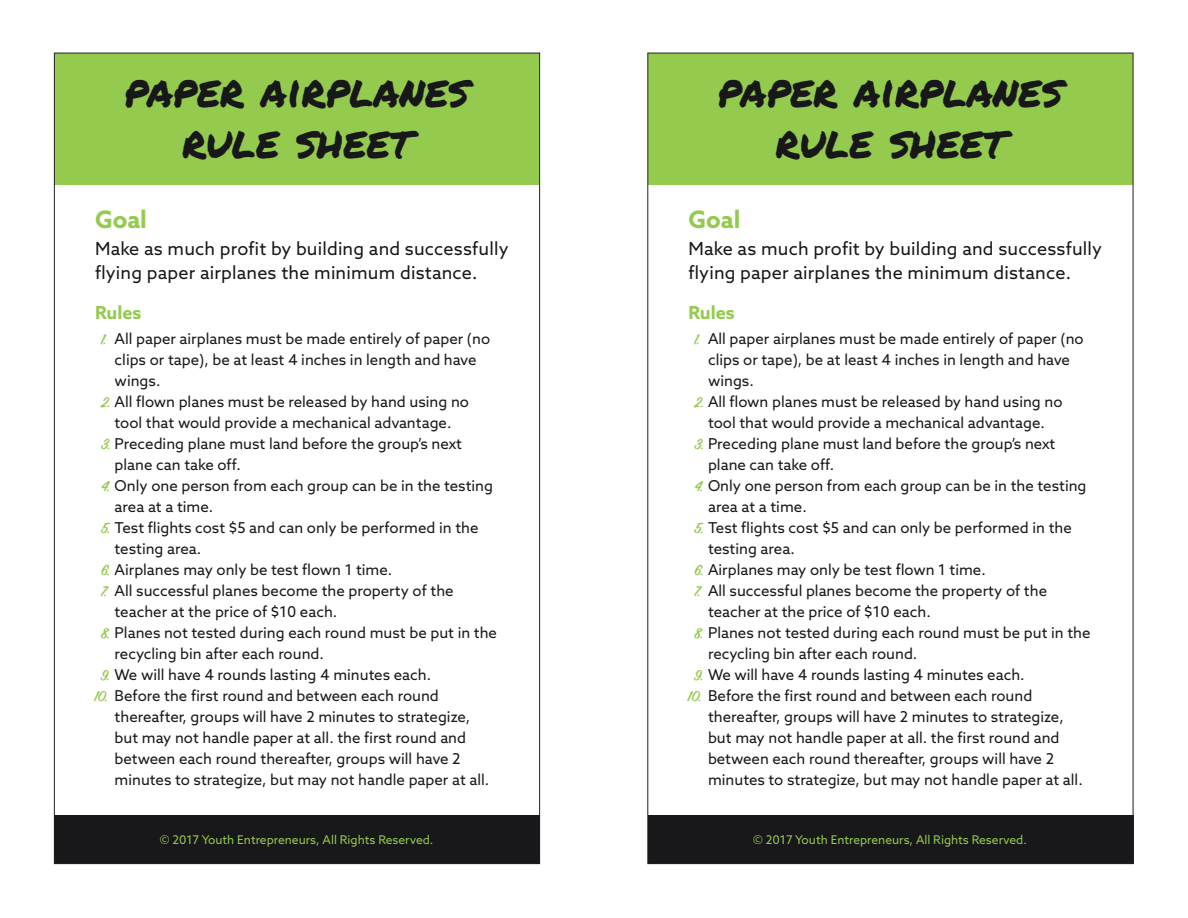
<style>
.page{position:relative;width:1188px;height:918px;background:#fff}
.page>*{position:absolute;margin:0;border:0;box-sizing:border-box;transform-origin:0 0}
.Title_-_Overview{font:45px/51px "Permanent Marker";color:#181719;text-align:center}
.Header_1{font:700 24px "Azo Sans";color:#94ca4e}
.Body_-_Overview{font:18px/24px "Azo Sans";letter-spacing:.01em;color:#181719}
.Subhead_-_Regular{font:700 18px "Azo Sans";color:#94ca4e}
.t1{font:15px/21px "Azo Sans";color:#181719}
.Copyright_Informatio{font:12px "Azo Sans";color:#94ca4e}
.s1{font-family:"Sign Painter House Script";font-weight:600;font-size:16.5px;color:#94ca4e}
</style>
<div class="page">
<div style="left:54px;top:53px;width:485px;height:132px;background:#94ca4e"></div>
<div style="left:648px;top:53px;width:485px;height:132px;background:#94ca4e"></div>
<div style="left:54px;top:815px;width:486px;height:48px;background:#181719"></div>
<div style="left:648px;top:815px;width:485px;height:48px;background:#181719"></div>
<p class="Title_-_Overview" style="left:124px;top:64px;width:346px">PAPER AIRPLANES<br>RULE SHEET</p>
<p class="Title_-_Overview" style="left:718px;top:64px;width:346px">PAPER AIRPLANES<br>RULE SHEET</p>
<p class="Header_1" style="left:95px;top:204px;width:53px">Goal</p>
<p class="Header_1" style="left:688px;top:204px;width:53px">Goal</p>
<p class="Body_-_Overview" style="left:95px;top:237px;width:415px">Make as much profit by building and successfully flying paper airplanes the minimum distance.</p>
<p class="Body_-_Overview" style="left:688px;top:237px;width:415px">Make as much profit by building and successfully flying paper airplanes the minimum distance.</p>
<p class="Subhead_-_Regular" style="left:95px;top:300px;width:48px">Rules</p>
<p class="Subhead_-_Regular" style="left:688px;top:300px;width:48px">Rules</p>
<p class="t1" style="left:115px;top:328px;width:377px;text-indent:-14px"><span class="s1">1.</span> All paper airplanes must be made entirely of paper (no clips or tape), be at least 4 inches in length and have wings.</p>
<p class="t1" style="left:101px;top:391px;width:369px;text-align:center"><span class="s1">2.</span> All flown planes must be released by hand using no tool that would provide a mechanical advantage.</p>
<p class="t1" style="left:115px;top:433px;width:349px;text-indent:-14px"><span class="s1">3.</span> Preceding plane must land before the group’s next plane can take off.</p>
<p class="t1" style="left:115px;top:475px;width:380px;text-indent:-14px"><span class="s1">4.</span> Only one person from each group can be in the testing area at a time.</p>
<p class="t1" style="left:115px;top:517px;width:365px;text-indent:-14px"><span class="s1">5.</span> Test flights cost $5 and can only be performed in the testing area.</p>
<p class="t1" style="left:101px;top:559px;width:293px"><span class="s1">6.</span> Airplanes may only be test flown 1 time.</p>
<p class="t1" style="left:115px;top:580px;width:341px;text-indent:-14px"><span class="s1">7.</span> All successful planes become the property of the teacher at the price of $10 each.</p>
<p class="t1" style="left:115px;top:622px;width:384px;text-indent:-14px"><span class="s1">8.</span> Planes not tested during each round must be put in the recycling bin after each round.</p>
<p class="t1" style="left:101px;top:664px;width:332px"><span class="s1">9.</span> We will have 4 rounds lasting 4 minutes each.</p>
<p class="t1" style="left:115px;top:685px;width:376px;text-indent:-20px"><span class="s1">10.</span> Before the first round and between each round thereafter, groups will have 2 minutes to strategize, but may not handle paper at all. the first round and between each round thereafter, groups will have 2 minutes to strategize, but may not handle paper at all.</p>
<p class="t1" style="left:708px;top:328px;width:377px;text-indent:-14px"><span class="s1">1.</span> All paper airplanes must be made entirely of paper (no clips or tape), be at least 4 inches in length and have wings.</p>
<p class="t1" style="left:695px;top:391px;width:369px;text-align:center"><span class="s1">2.</span> All flown planes must be released by hand using no tool that would provide a mechanical advantage.</p>
<p class="t1" style="left:708px;top:433px;width:349px;text-indent:-14px"><span class="s1">3.</span> Preceding plane must land before the group’s next plane can take off.</p>
<p class="t1" style="left:708px;top:475px;width:380px;text-indent:-14px"><span class="s1">4.</span> Only one person from each group can be in the testing area at a time.</p>
<p class="t1" style="left:708px;top:517px;width:365px;text-indent:-14px"><span class="s1">5.</span> Test flights cost $5 and can only be performed in the testing area.</p>
<p class="t1" style="left:695px;top:559px;width:293px"><span class="s1">6.</span> Airplanes may only be test flown 1 time.</p>
<p class="t1" style="left:708px;top:580px;width:341px;text-indent:-14px"><span class="s1">7.</span> All successful planes become the property of the teacher at the price of $10 each.</p>
<p class="t1" style="left:708px;top:622px;width:384px;text-indent:-14px"><span class="s1">8.</span> Planes not tested during each round must be put in the recycling bin after each round.</p>
<p class="t1" style="left:695px;top:664px;width:332px"><span class="s1">9.</span> We will have 4 rounds lasting 4 minutes each.</p>
<p class="t1" style="left:708px;top:685px;width:376px;text-indent:-20px"><span class="s1">10.</span> Before the first round and between each round thereafter, groups will have 2 minutes to strategize, but may not handle paper at all. the first round and between each round thereafter, groups will have 2 minutes to strategize, but may not handle paper at all.</p>
<p class="Copyright_Informatio" style="left:160px;top:832px;width:275px">© 2017 Youth Entrepreneurs, All Rights Reserved.</p>
<p class="Copyright_Informatio" style="left:753px;top:832px;width:275px">© 2017 Youth Entrepreneurs, All Rights Reserved.</p>
</div>
